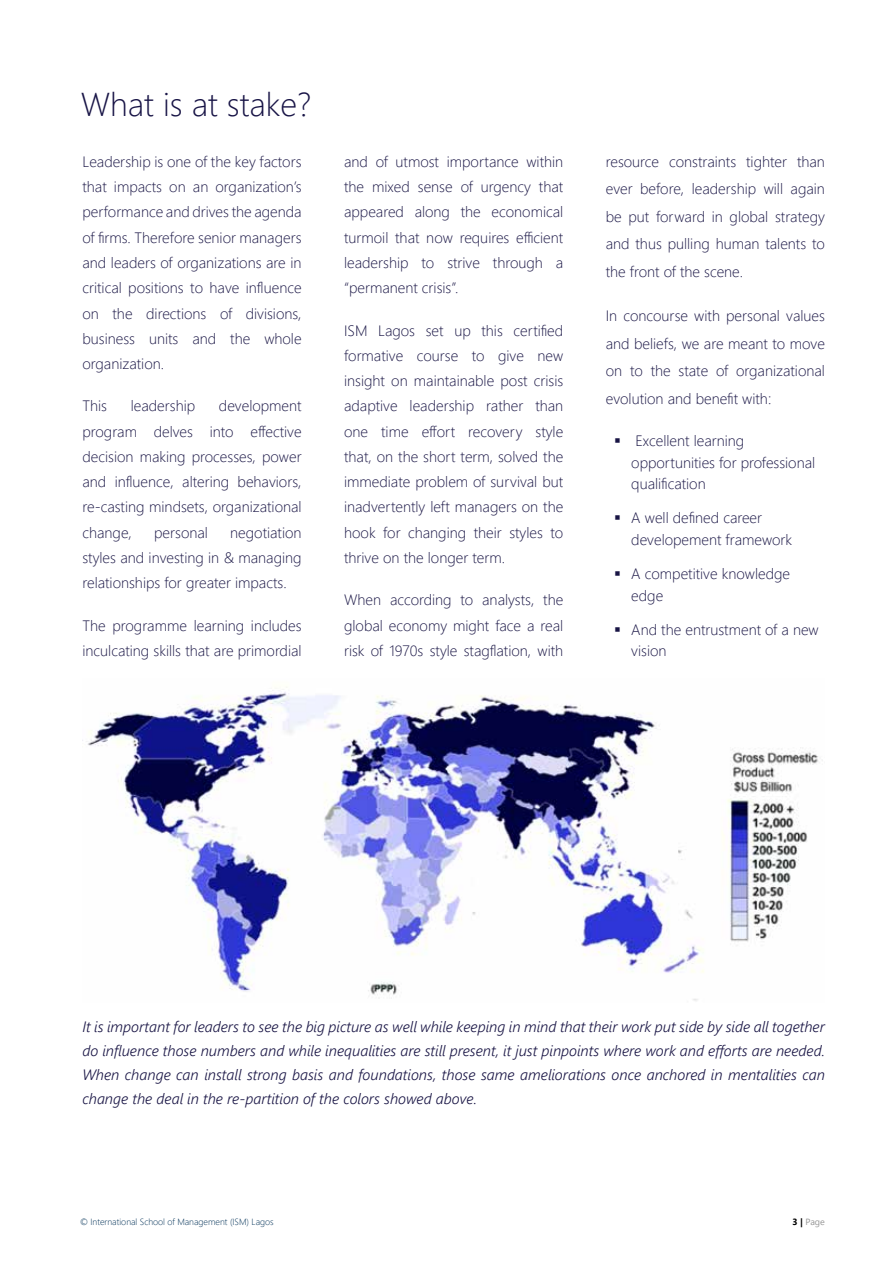
<style>
.page{position:relative;width:893px;height:1263px;background:#fff}
.page>*{position:absolute;margin:0;border:0;box-sizing:border-box;transform-origin:0 0}
.t1{font:300 33px "Segoe UI";color:#181446}
.t2{font:300 15px/25.2px "Segoe UI";color:#181444;text-align:justify}
.t3{font:italic 300 15px/24px "Segoe UI";color:#181444;text-align:justify}
.t4{font:300 9px "Segoe UI";color:#013157}
.t5{font:9px "Segoe UI";color:#969696}
.s1{font-weight:700;color:#000}
</style>
<div class="page">
<img style="left:82px;top:686px;width:741px;height:315px">
<h1 class="t1" style="left:81px;top:78px;width:232px">What is at stake?</h1>
<p class="t2" style="left:82px;top:148px;width:221px">Leadership is one of the key factors that impacts on an organization’s performance and drives the agenda of firms. Therefore senior managers and leaders of organizations are in critical positions to have influence on the directions of divisions, business units and the whole organization.</p>
<p class="t2" style="left:82px;top:393px;width:26px">This</p>
<p class="t2" style="left:131px;top:393px;width:66px">leadership</p>
<p class="t2" style="left:82px;top:393px;width:221px;text-indent:136px">development program delves into effective decision making processes, power and influence, altering behaviors, re-casting mindsets, organizational change,</p>
<p class="t2" style="left:154px;top:519px;width:55px">personal</p>
<p class="t2" style="left:82px;top:519px;width:221px;text-indent:148px">negotiation styles and investing in &amp; managing relationships for greater impacts.</p>
<p class="t2" style="left:82px;top:612px;width:221px">The programme learning includes inculcating skills that are primordial</p>
<p class="t2" style="left:344px;top:148px;width:221px">and of utmost importance within the mixed sense of urgency that appeared along the economical turmoil that now requires efficient leadership to strive through a “permanent crisis”.</p>
<p class="t2" style="left:344px;top:317px;width:221px">ISM Lagos set up this certified formative course to give new insight on maintainable post crisis adaptive leadership rather than one time effort recovery style that, on the short term, solved the immediate problem of survival but inadvertently left managers on the hook for changing their styles to thrive on the longer term.</p>
<p class="t2" style="left:344px;top:587px;width:221px">When according to analysts, the global economy might face a real risk of 1970s style stagflation, with</p>
<p class="t2" style="left:606px;top:147px;width:221px;line-height:27.5px">resource constraints tighter than ever before, leadership will again be put forward in global strategy and thus pulling human talents to the front of the scene.</p>
<p class="t2" style="left:606px;top:301px;width:221px;line-height:27.5px">In concourse with personal values and beliefs, we are meant to move on to the state of organizational evolution and benefit with:</p>
<p class="t2" style="left:631px;top:430px;width:185px;line-height:21.5px;text-align:left">Excellent learning opportunities for professional qualification</p>
<p class="t2" style="left:631px;top:507px;width:162px;line-height:21.5px">A well defined career developement framework</p>
<p class="t2" style="left:631px;top:562px;width:160px;line-height:21.5px">A competitive knowledge edge</p>
<p class="t2" style="left:631px;top:618px;width:189px;line-height:21.5px">And the entrustment of a new vision</p>
<p class="t3" style="left:82px;top:1013px;width:744px">It is important for leaders to see the big picture as well while keeping in mind that their work put side by side all together do influence those numbers and while inequalities are still present, it just pinpoints where work and efforts are needed.<br>When change can install strong basis and foundations, those same ameliorations once anchored in mentalities can change the deal in the re-partition of the colors showed above.</p>
<p class="t4" style="left:80px;top:1215px;width:195px">© International School of Management (ISM) Lagos</p>
<p class="t5" style="left:792px;top:1215px;width:34px"><span class="s1">3 |</span> Page</p>
</div>
